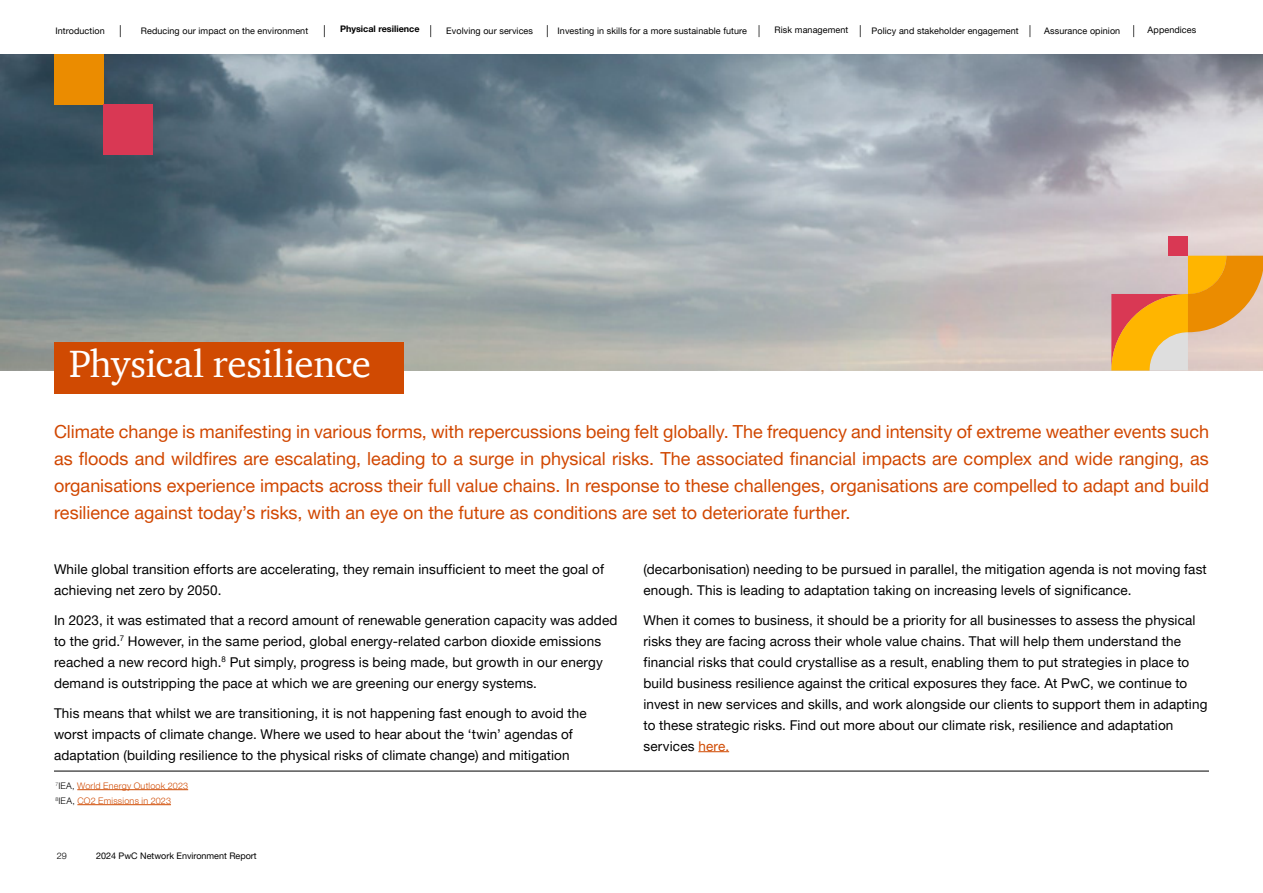
<style>
.page{position:relative;width:1263px;height:893px;background:#fff}
.page>*{position:absolute;margin:0;border:0;box-sizing:border-box;transform-origin:0 0}
.t1{font:39px "ITC Charter Com";letter-spacing:-.01em;color:#fff}
.t2{font:18px/27px "Helvetica Neue LT Pro";color:#d14700;text-align:justify}
.t3{font:13.5px/21px "Helvetica Neue LT Pro";letter-spacing:.01em;color:#000}
.t4{font:9px "Helvetica Neue LT Pro";letter-spacing:.01em;color:#000}
.t5{font:300 9px/15px "Helvetica Neue LT Pro";letter-spacing:.025em;color:#d04a02}
.t6{font:700 9px "Helvetica Neue LT Pro";color:#000}
.t7{font:300 9px "Helvetica Neue LT Pro";color:#000}
.s1{color:#000}
.s2{color:#d04a02}
</style>
<div class="page">
<svg style="left:120px;top:25px;width:1px;height:12px"></svg>
<svg style="left:324px;top:25px;width:1px;height:12px"></svg>
<svg style="left:430px;top:25px;width:1px;height:12px"></svg>
<svg style="left:547px;top:25px;width:1px;height:12px"></svg>
<svg style="left:759px;top:25px;width:1px;height:12px"></svg>
<svg style="left:860px;top:25px;width:1px;height:12px"></svg>
<svg style="left:1029px;top:25px;width:1px;height:12px"></svg>
<svg style="left:1133px;top:25px;width:1px;height:12px"></svg>
<hr style="left:698px;top:751px;width:31px;height:1px;background:#d04a02">
<hr style="left:54px;top:771px;width:1155px;height:1px;background:#000">
<hr style="left:77px;top:789px;width:111px;height:1px;background:#d04a02">
<hr style="left:77px;top:804px;width:94px;height:1px;background:#d04a02">
<img style="left:0;top:54px;width:1263px;height:316px">
<div style="left:54px;top:342px;width:349px;height:51px;background:#d04a02"></div>
<div style="left:1169px;top:237px;width:19px;height:19px;background:#d93854"></div>
<svg style="left:1111px;top:256px;width:152px;height:115px;background:#e6ae65"></svg>
<div style="left:54px;top:54px;width:49px;height:50px;background:#eb8c00"></div>
<div style="left:103px;top:104px;width:49px;height:51px;background:#d93854"></div>
<p class="t6" style="left:340px;top:23px;width:81px">Physical resilience</p>
<p class="t4" style="left:55px;top:26px;width:51px">Introduction</p>
<p class="t4" style="left:141px;top:25px;width:169px">Reducing our impact on the environment</p>
<p class="t4" style="left:345px;top:25px;width:77px">Physical resilience</p>
<p class="t4" style="left:446px;top:25px;width:88px">Evolving our services</p>
<p class="t4" style="left:557px;top:25px;width:191px">Investing in skills for a more sustainable future</p>
<p class="t4" style="left:775px;top:25px;width:75px">Risk management</p>
<p class="t4" style="left:871px;top:25px;width:149px">Policy and stakeholder engagement</p>
<p class="t4" style="left:1044px;top:25px;width:77px">Assurance opinion</p>
<p class="t4" style="left:1148px;top:25px;width:50px">Appendices</p>
<h1 class="t1" style="left:69px;top:340px;width:303px">Physical resilience</h1>
<p class="t2" style="left:54px;top:418px;width:1156px">Climate change is manifesting in various forms, with repercussions being felt globally. The frequency and intensity of extreme weather events such as floods and wildfires are escalating, leading to a surge in physical risks. The associated financial impacts are complex and wide ranging, as organisations experience impacts across their full value chains. In response to these challenges, organisations are compelled to adapt and build resilience against today’s risks, with an eye on the future as conditions are set to deteriorate further.</p>
<p class="t3" style="left:54px;top:558px;width:552px">While global transition efforts are accelerating, they remain insufficient to meet the goal of achieving net zero by 2050.</p>
<p class="t3" style="left:54px;top:609px;width:565px">In 2023, it was estimated that a record amount of renewable generation capacity was added to the grid.<sup>7</sup> However, in the same period, global energy-related carbon dioxide emissions reached a new record high.<sup>8</sup> Put simply, progress is being made, but growth in our energy demand is outstripping the pace at which we are greening our energy systems.</p>
<p class="t3" style="left:54px;top:702px;width:534px">This means that whilst we are transitioning, it is not happening fast enough to avoid the worst impacts of climate change. Where we used to hear about the ‘twin’ agendas of adaptation (building resilience to the physical risks of climate change) and mitigation</p>
<p class="t5" style="left:55px;top:778px;width:134px"><sup>7</sup><span class="s1">IEA,</span> World Energy Outlook 2023<br><sup>8</sup><span class="s1">IEA,</span> CO2 Emissions in 2023</p>
<p class="t7" style="left:57px;top:851px;width:12px">29</p>
<p class="t4" style="left:96px;top:851px;width:162px">2024 PwC Network Environment Report</p>
<p class="t3" style="left:643px;top:558px;width:565px">(decarbonisation) needing to be pursued in parallel, the mitigation agenda is not moving fast enough. This is leading to adaptation taking on increasing levels of significance.</p>
<p class="t3" style="left:643px;top:609px;width:565px">When it comes to business, it should be a priority for all businesses to assess the physical risks they are facing across their whole value chains. That will help them understand the financial risks that could crystallise as a result, enabling them to put strategies in place to build business resilience against the critical exposures they face. At PwC, we continue to invest in new services and skills, and work alongside our clients to support them in adapting to these strategic risks. Find out more about our climate risk, resilience and adaptation services <span class="s2">here.</span></p>
</div>
